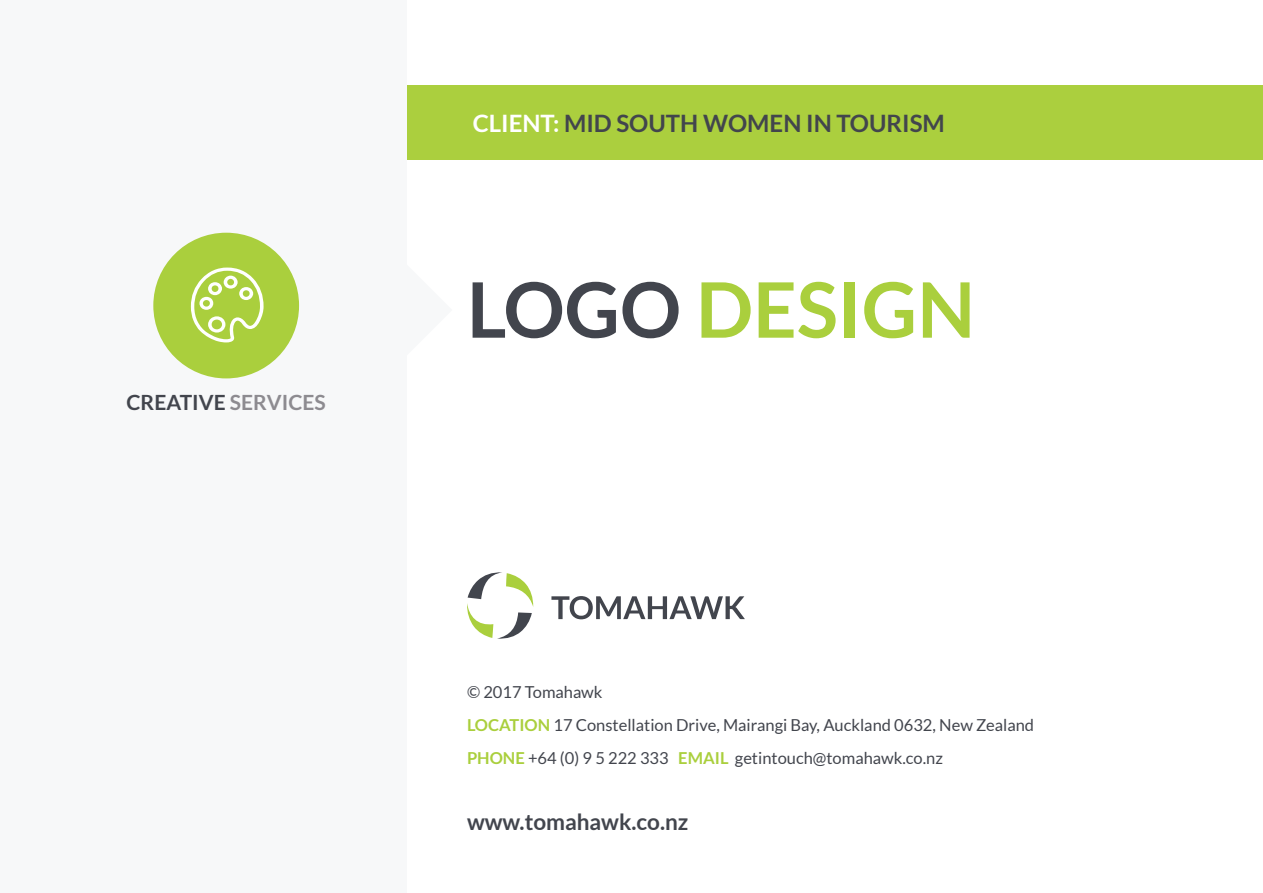
<style>
.page{position:relative;width:1263px;height:893px;background:#fff}
.page>*{position:absolute;margin:0;border:0;box-sizing:border-box;transform-origin:0 0}
.t1{font:700 76.5px "Lato";color:#aacf3d}
.t2{font:700 24px "Lato";color:#42454d}
.t3{font:700 22.5px "Lato";color:#42454d}
.t4{font:700 21px "Lato";color:#42454d}
.t5{font:16.5px/33px "Lato";color:#42454d}
.s1{color:#8d8b90}
.s2{color:#fff}
.s3{color:#42454d}
.s4{font-weight:700;color:#aacf3d}
</style>
<div class="page">
<div style="left:0;top:85px;width:1263px;height:75px;background:#abcf3e"></div>
<div style="left:0;top:0;width:407px;height:893px;background:#f7f8f9"></div>
<div style="left:153px;top:233px;width:146px;height:145px;background:#aacf3d;border-radius:50%"></div>
<svg style="left:191px;top:268px;width:73px;height:74px"></svg>
<svg style="left:467px;top:572px;width:66px;height:67px"></svg>
<svg style="left:551px;top:596px;width:194px;height:23px"></svg>
<p class="t4" style="left:127px;top:390px;width:201px">CREATIVE <span class="s1">SERVICES</span></p>
<h2 class="t2" style="left:473px;top:109px;width:474px"><span class="s2">CLIENT:</span> MID SOUTH WOMEN IN TOURISM</h2>
<h1 class="t1" style="left:467px;top:266px;width:510px"><span class="s3">LOGO</span> DESIGN</h1>
<p class="t5" style="left:467px;top:676px;width:569px">© 2017 Tomahawk<br><span class="s4">LOCATION</span> 17 Constellation Drive, Mairangi Bay, Auckland 0632, New Zealand<br><span class="s4">PHONE</span> +64 (0) 9 5 222 333 <span class="s4">EMAIL</span> getintouch@tomahawk.co.nz</p>
<h3 class="t3" style="left:467px;top:809px;width:223px">www.tomahawk.co.nz</h3>
</div>
